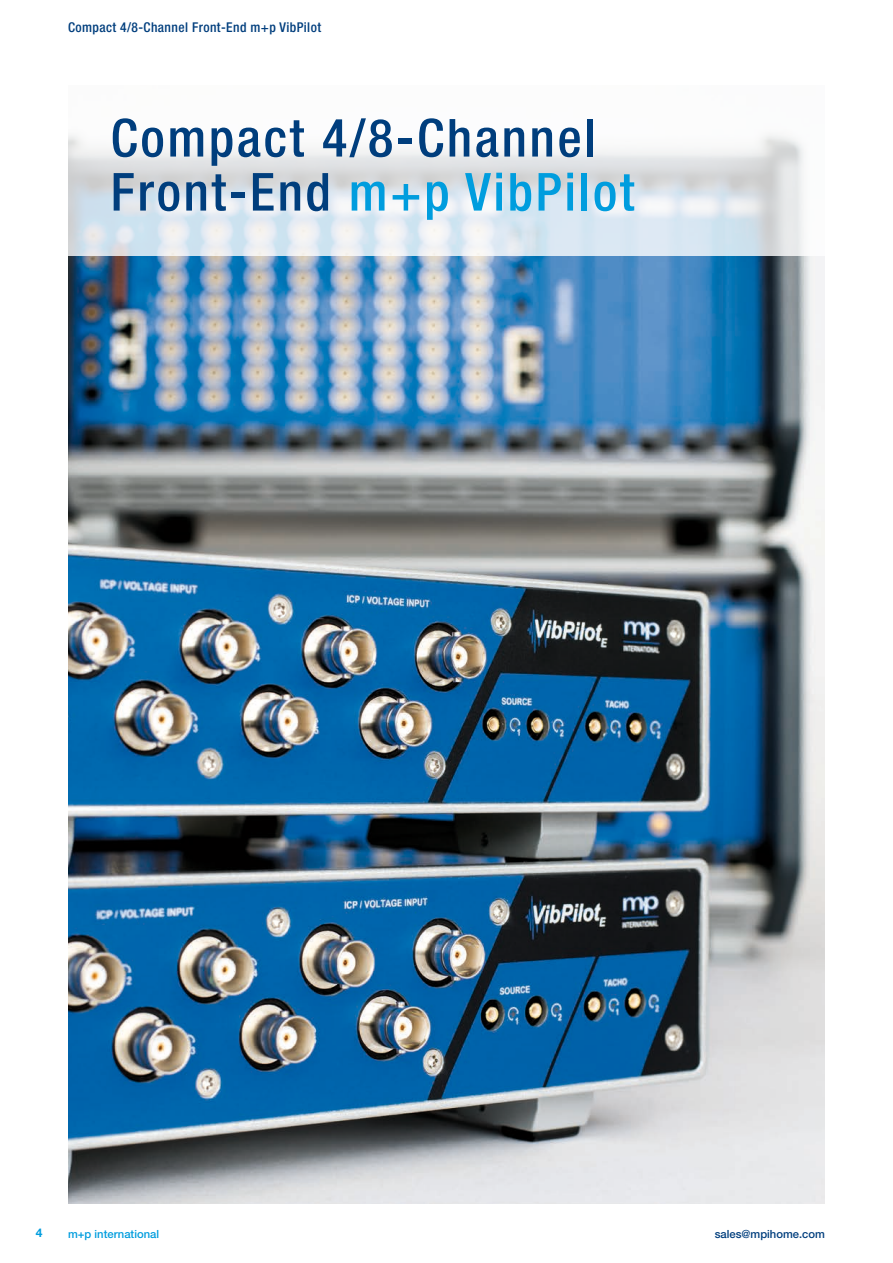
<style>
.page{position:relative;width:893px;height:1263px;background:#fff}
.page>*{position:absolute;margin:0;border:0;box-sizing:border-box;transform-origin:0 0}
.t1{font:500 condensed 52.5px/54px "Helvetica Neue LT Std";letter-spacing:.05em;color:#003e7d}
.t2{font:500 condensed 13.5px "Helvetica Neue";letter-spacing:.03em;color:#003e7d}
.t3{font:700 12px "Helvetica Neue LT";color:#009dde}
.t4{font:500 11.25px "Helvetica Neue LT";color:#003e7d}
.t5{font:500 11.25px "Helvetica Neue LT";color:#009dde}
.s1{color:#009dde}
</style>
<div class="page">
<img style="left:68px;top:255px;width:757px;height:948px">
<svg style="left:68px;top:134px;width:736px;height:121px"></svg>
<p class="t2" style="left:68px;top:19px;width:255px">Compact 4/8-Channel Front-End m+p VibPilot</p>
<p class="t1" style="left:111px;top:110px;width:525px">Compact 4/8-Channel<br>Front-End <span class="s1">m+p VibPilot</span></p>
<p class="t3" style="left:36px;top:1225px;width:8px">4</p>
<p class="t5" style="left:68px;top:1227px;width:93px">m+p international</p>
<p class="t4" style="left:715px;top:1227px;width:112px">sales@mpihome.com</p>
</div>
